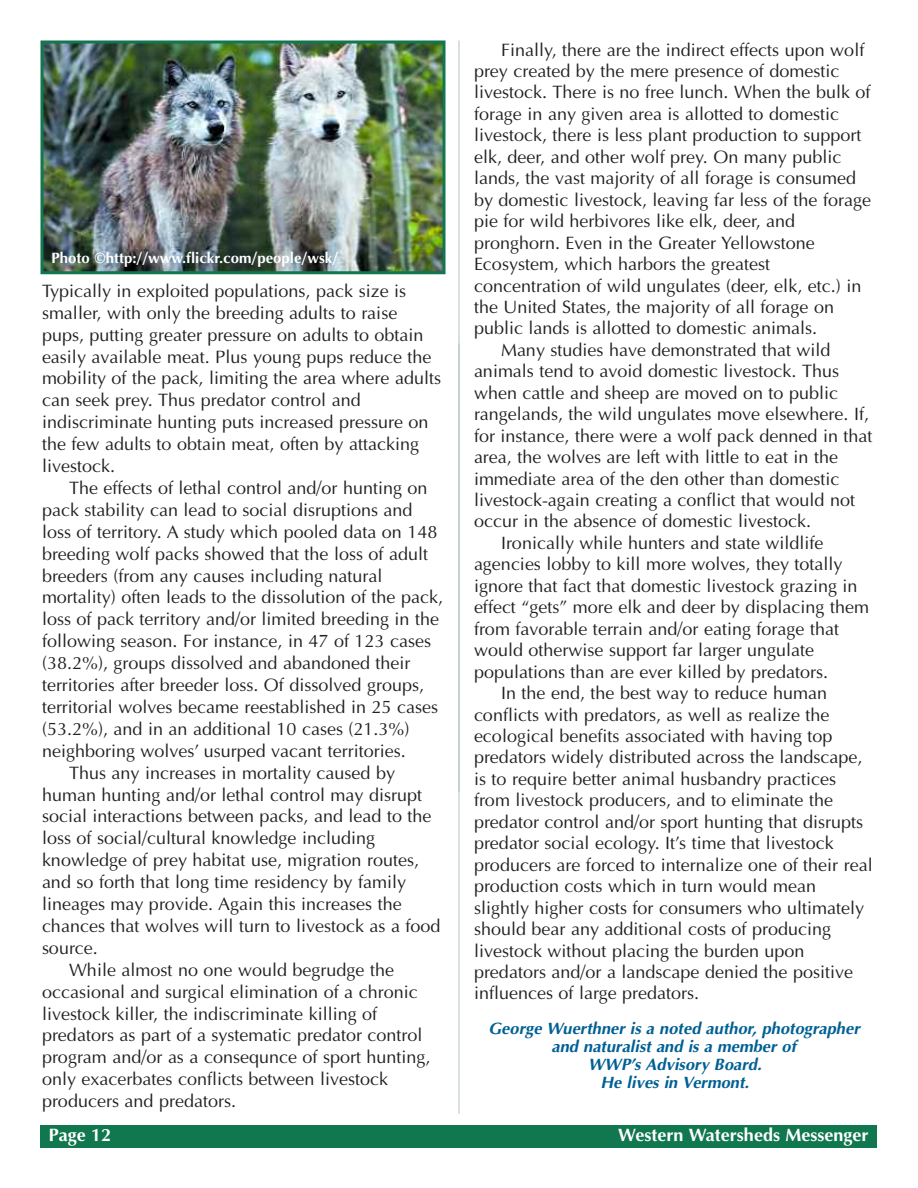
<style>
.page{position:relative;width:918px;height:1188px;background:#fff}
.page>*{position:absolute;margin:0;border:0;box-sizing:border-box;transform-origin:0 0}
.t1{font:18px/21.9px "Optima";color:#231f20}
.t2{font:700 18px "Optima";color:#fff}
.t3{font:italic 700 16.5px/18px "Optima";color:#006094;text-align:center}
.t4{font:700 15px "Optima";color:#fff}
</style>
<div class="page">
<div style="left:40px;top:1125px;width:837px;height:23px;background:#11774f"></div>
<img style="left:44px;top:44px;width:398px;height:226px">
<div style="left:40px;top:40px;width:406px;height:234px;border:3px solid #11774f"></div>
<hr style="left:459px;top:40px;width:1px;height:1074px;background:#b3c7b9">
<p class="t4" style="left:52px;top:249px;width:288px">Photo ©http://www.flickr.com/people/wsk/</p>
<p class="t1" style="left:42px;top:280px;width:401px">Typically in exploited populations, pack size is smaller, with only the breeding adults to raise pups, putting greater pressure on adults to obtain easily available meat. Plus young pups reduce the mobility of the pack, limiting the area where adults can seek prey. Thus predator control and indiscriminate hunting puts increased pressure on the few adults to obtain meat, often by attacking livestock.</p>
<p class="t1" style="left:69px;top:477px;width:360px">The effects of lethal control and/or hunting on</p>
<p class="t1" style="left:42px;top:499px;width:372px">pack stability can lead to social disruptions and</p>
<p class="t1" style="left:42px;top:521px;width:397px">loss of territory. A study which pooled data on 148</p>
<p class="t1" style="left:42px;top:542px;width:388px">breeding wolf packs showed that the loss of adult</p>
<p class="t1" style="left:42px;top:564px;width:342px">breeders (from any causes including natural</p>
<p class="t1" style="left:42px;top:586px;width:403px">mortality) often leads to the dissolution of the pack,</p>
<p class="t1" style="left:42px;top:608px;width:399px">loss of pack territory and/or limited breeding in the</p>
<p class="t1" style="left:42px;top:630px;width:391px">following season. For instance, in 47 of 123 cases</p>
<p class="t1" style="left:42px;top:652px;width:370px">(38.2%), groups dissolved and abandoned their</p>
<p class="t1" style="left:42px;top:674px;width:384px">territories after breeder loss. Of dissolved groups,</p>
<p class="t1" style="left:42px;top:696px;width:398px">territorial wolves became reestablished in 25 cases</p>
<p class="t1" style="left:42px;top:718px;width:369px">(53.2%), and in an additional 10 cases (21.3%)</p>
<p class="t1" style="left:42px;top:740px;width:365px">neighboring wolves’ usurped vacant territories.</p>
<p class="t1" style="left:69px;top:761px;width:328px">Thus any increases in mortality caused by</p>
<p class="t1" style="left:42px;top:783px;width:382px">human hunting and/or lethal control may disrupt</p>
<p class="t1" style="left:42px;top:805px;width:391px">social interactions between packs, and lead to the</p>
<p class="t1" style="left:42px;top:827px;width:335px">loss of social/cultural knowledge including</p>
<p class="t1" style="left:42px;top:849px;width:379px">knowledge of prey habitat use, migration routes,</p>
<p class="t1" style="left:42px;top:871px;width:366px">and so forth that long time residency by family</p>
<p class="t1" style="left:42px;top:893px;width:361px">lineages may provide. Again this increases the</p>
<p class="t1" style="left:42px;top:915px;width:400px">chances that wolves will turn to livestock as a food</p>
<p class="t1" style="left:42px;top:937px;width:57px">source.</p>
<p class="t1" style="left:69px;top:959px;width:327px">While almost no one would begrudge the</p>
<p class="t1" style="left:42px;top:980px;width:377px">occasional and surgical elimination of a chronic</p>
<p class="t1" style="left:42px;top:1002px;width:337px">livestock killer, the indiscriminate killing of</p>
<p class="t1" style="left:42px;top:1024px;width:382px">predators as part of a systematic predator control</p>
<p class="t1" style="left:42px;top:1046px;width:390px">program and/or as a consequnce of sport hunting,</p>
<p class="t1" style="left:42px;top:1068px;width:348px">only exacerbates conflicts between livestock</p>
<p class="t1" style="left:42px;top:1090px;width:196px">producers and predators.</p>
<p class="t1" style="left:501px;top:38px;width:365px">Finally, there are the indirect effects upon wolf</p>
<p class="t1" style="left:474px;top:60px;width:367px">prey created by the mere presence of domestic</p>
<p class="t1" style="left:474px;top:81px;width:398px">livestock. There is no free lunch. When the bulk of</p>
<p class="t1" style="left:474px;top:103px;width:367px">forage in any given area is allotted to domestic</p>
<p class="t1" style="left:474px;top:124px;width:389px">livestock, there is less plant production to support</p>
<p class="t1" style="left:474px;top:146px;width:369px">elk, deer, and other wolf prey. On many public</p>
<p class="t1" style="left:474px;top:167px;width:384px">lands, the vast majority of all forage is consumed</p>
<p class="t1" style="left:474px;top:189px;width:399px">by domestic livestock, leaving far less of the forage</p>
<p class="t1" style="left:474px;top:210px;width:323px">pie for wild herbivores like elk, deer, and</p>
<p class="t1" style="left:474px;top:231px;width:342px">pronghorn. Even in the Greater Yellowstone</p>
<p class="t1" style="left:474px;top:253px;width:298px">Ecosystem, which harbors the greatest</p>
<p class="t1" style="left:474px;top:274px;width:389px">concentration of wild ungulates (deer, elk, etc.) in</p>
<p class="t1" style="left:474px;top:296px;width:362px">the United States, the majority of all forage on</p>
<p class="t1" style="left:474px;top:317px;width:345px">public lands is allotted to domestic animals.</p>
<p class="t1" style="left:501px;top:339px;width:331px">Many studies have demonstrated that wild</p>
<p class="t1" style="left:474px;top:360px;width:367px">animals tend to avoid domestic livestock. Thus</p>
<p class="t1" style="left:474px;top:382px;width:366px">when cattle and sheep are moved on to public</p>
<p class="t1" style="left:474px;top:403px;width:397px">rangelands, the wild ungulates move elsewhere. If,</p>
<p class="t1" style="left:474px;top:425px;width:400px">for instance, there were a wolf pack denned in that</p>
<p class="t1" style="left:474px;top:446px;width:366px">area, the wolves are left with little to eat in the</p>
<p class="t1" style="left:474px;top:467px;width:367px">immediate area of the den other than domestic</p>
<p class="t1" style="left:474px;top:489px;width:383px">livestock-again creating a conflict that would not</p>
<p class="t1" style="left:474px;top:510px;width:339px">occur in the absence of domestic livestock.</p>
<p class="t1" style="left:501px;top:532px;width:324px">Ironically while hunters and state wildlife</p>
<p class="t1" style="left:474px;top:553px;width:370px">agencies lobby to kill more wolves, they totally</p>
<p class="t1" style="left:474px;top:575px;width:385px">ignore that fact that domestic livestock grazing in</p>
<p class="t1" style="left:474px;top:596px;width:397px">effect “gets” more elk and deer by displacing them</p>
<p class="t1" style="left:474px;top:618px;width:367px">from favorable terrain and/or eating forage that</p>
<p class="t1" style="left:474px;top:639px;width:342px">would otherwise support far larger ungulate</p>
<p class="t1" style="left:474px;top:660px;width:356px">populations than are ever killed by predators.</p>
<p class="t1" style="left:501px;top:682px;width:328px">In the end, the best way to reduce human</p>
<p class="t1" style="left:474px;top:703px;width:357px">conflicts with predators, as well as realize the</p>
<p class="t1" style="left:474px;top:725px;width:360px">ecological benefits associated with having top</p>
<p class="t1" style="left:474px;top:746px;width:390px">predators widely distributed across the landscape,</p>
<p class="t1" style="left:474px;top:768px;width:364px">is to require better animal husbandry practices</p>
<p class="t1" style="left:474px;top:789px;width:361px">from livestock producers, and to eliminate the</p>
<p class="t1" style="left:474px;top:811px;width:391px">predator control and/or sport hunting that disrupts</p>
<p class="t1" style="left:474px;top:832px;width:361px">predator social ecology. It’s time that livestock</p>
<p class="t1" style="left:474px;top:854px;width:400px">producers are forced to internalize one of their real</p>
<p class="t1" style="left:474px;top:875px;width:344px">production costs which in turn would mean</p>
<p class="t1" style="left:474px;top:896px;width:392px">slightly higher costs for consumers who ultimately</p>
<p class="t1" style="left:474px;top:918px;width:359px">should bear any additional costs of producing</p>
<p class="t1" style="left:474px;top:939px;width:332px">livestock without placing the burden upon</p>
<p class="t1" style="left:474px;top:961px;width:381px">predators and/or a landscape denied the positive</p>
<p class="t1" style="left:474px;top:982px;width:227px">influences of large predators.</p>
<p class="t3" style="left:488px;top:1019px;width:373px">George Wuerthner is a noted author, photographer and naturalist and is a member of<br>WWP’s Advisory Board.<br>He lives in Vermont.</p>
<p class="t2" style="left:49px;top:1125px;width:64px">Page 12</p>
<p class="t2" style="left:618px;top:1125px;width:252px">Western Watersheds Messenger</p>
</div>
